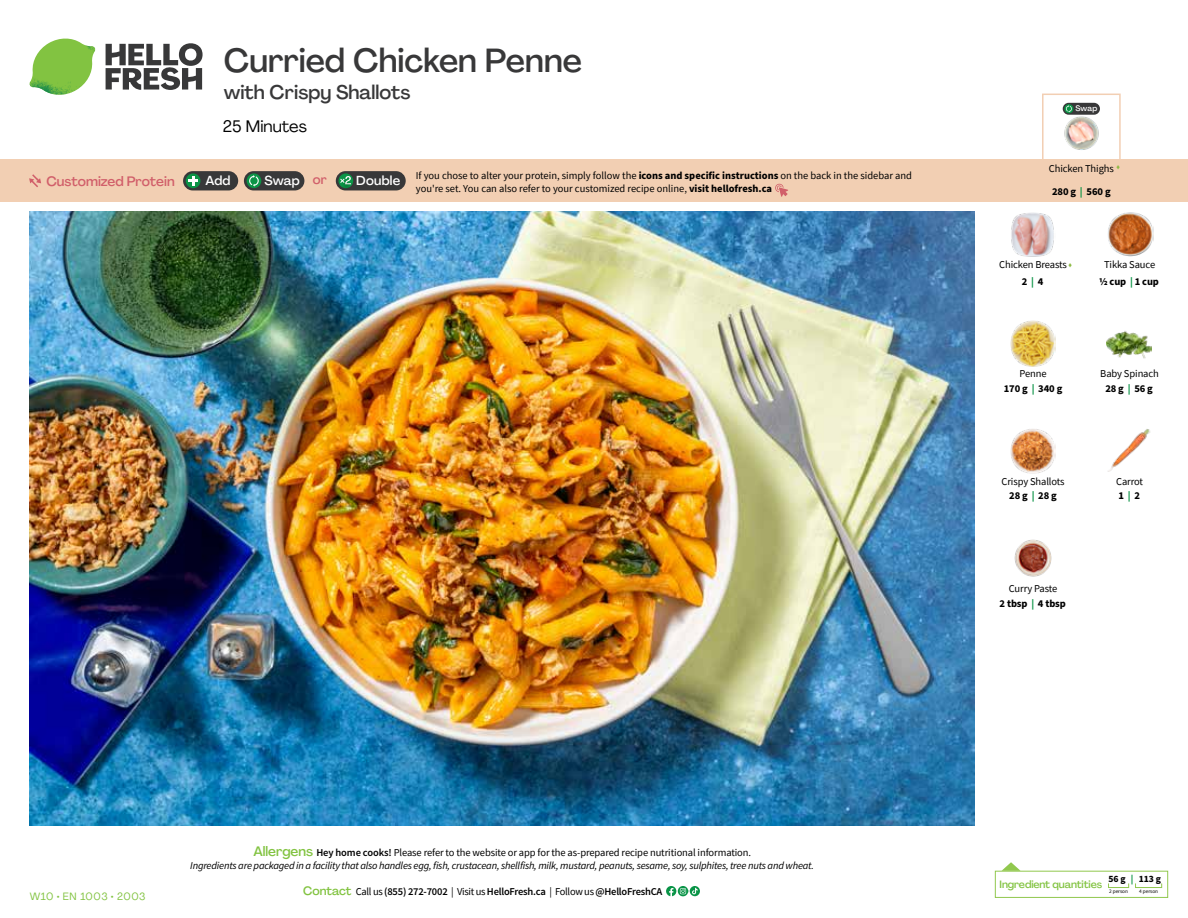
<style>
.page{position:relative;width:1188px;height:918px;background:#fff}
.page>*{position:absolute;margin:0;border:0;box-sizing:border-box;transform-origin:0 0}
.t1{font:500 33px "Agrandir";letter-spacing:-.005em;color:#383839}
.t2{font:500 19.5px "Agrandir";color:#383839}
.t3{font:16.5px "Agrandir";color:#000}
.t4{font:500 13.5px "Agrandir";color:#d15f6a}
.t5{font:500 12.9px "Agrandir";letter-spacing:.015em;color:#fff}
.t6{font:10.5px/14.9px "Source Sans Pro";letter-spacing:-.01em;color:#000;text-align:center}
.t7{font:italic 10.5px/13.5px "Source Sans Pro";letter-spacing:-.02em;color:#000;text-align:center}
.t8{font:600 10.5px "Source Sans Pro";letter-spacing:-.02em;color:#000}
.t9{font:500 10.5px "Agrandir";letter-spacing:-.01em;color:#82c341}
.t10{font:10.5px "Agrandir";letter-spacing:.05em;color:#82c341}
.t11{font:700 10.5px/14.9px "Source Sans Pro";color:#000;text-align:center}
.t12{font:700 9.6px "Source Sans Pro";color:#000}
.t13{font:500 7.95px "Agrandir";color:#fff}
.t14{font:5.25px "Source Sans Pro";letter-spacing:-.01em;color:#000}
.s1{color:#d15f6a}
.s2{color:#8cba42}
.s3{font-weight:700}
.s4{font-weight:700;color:#0b9446}
.s5{font-weight:400}
.s6{color:#0b9446}
.s7{font-family:"Agrandir";font-weight:500;font-style:normal;font-size:13.5px;color:#82c341}
.s8{font-weight:600;font-style:normal}
.s9{font-style:normal}
.s10{font-family:"Agrandir";font-weight:500;font-size:12px;color:#82c341}
</style>
<div class="page">
<svg style="left:106px;top:43px;width:97px;height:47px"></svg>
<svg style="left:34px;top:39px;width:59px;height:38px"></svg>
<img style="left:65px;top:39px;width:30px;height:25px">
<img style="left:33px;top:60px;width:56px;height:10px">
<img style="left:29px;top:64px;width:58px;height:31px">
<img style="left:64px;top:70px;width:25px;height:24px">
<img style="left:30px;top:211px;width:945px;height:615px">
<svg style="left:690px;top:886px;width:10px;height:10px"></svg>
<svg style="left:666px;top:886px;width:32px;height:10px"></svg>
<svg style="left:1002px;top:862px;width:19px;height:9px"></svg>
<div style="left:995px;top:871px;width:173px;height:27px;border:1px solid #91c84e"></div>
<div style="left:1108px;top:883px;width:21px;height:5px;border:1px solid #91c84e"></div>
<div style="left:1135px;top:883px;width:27px;height:5px;border:1px solid #91c84e"></div>
<img style="left:1011px;top:321px;width:45px;height:45px">
<img style="left:1106px;top:331px;width:46px;height:28px">
<img style="left:1011px;top:429px;width:45px;height:45px">
<img style="left:1108px;top:429px;width:43px;height:43px">
<img style="left:1014px;top:539px;width:38px;height:38px">
<img style="left:1108px;top:212px;width:45px;height:45px">
<img style="left:1011px;top:212px;width:43px;height:45px">
<div style="left:0;top:160px;width:1188px;height:42px;background:#f2cfb3"></div>
<svg style="left:29px;top:174px;width:12px;height:13px"></svg>
<div style="left:336px;top:171px;width:70px;height:19px;background:#383839;border-radius:10px"></div>
<svg style="left:338px;top:173px;width:15px;height:15px"></svg>
<div style="left:341px;top:180px;width:11px;height:11px;background:#000;opacity:.35"></div>
<svg style="left:339px;top:176px;width:12px;height:8px"></svg>
<div style="left:244px;top:171px;width:60px;height:19px;background:#383839;border-radius:10px"></div>
<div style="left:247px;top:173px;width:14px;height:15px;background:#0b9446;border-radius:50%"></div>
<svg style="left:249px;top:175px;width:10px;height:12px"></svg>
<div style="left:183px;top:171px;width:55px;height:19px;background:#383839;border-radius:10px"></div>
<div style="left:186px;top:173px;width:14px;height:15px;background:#0b9446;border-radius:50%"></div>
<svg style="left:188px;top:176px;width:10px;height:10px"></svg>
<svg style="left:775px;top:183px;width:13px;height:14px"></svg>
<div style="left:1042px;top:94px;width:79px;height:69px;border:2px solid #f2cfb3"></div>
<img style="left:1063px;top:112px;width:36px;height:38px">
<div style="left:1063px;top:103px;width:37px;height:12px;background:#383839;border-radius:6px"></div>
<svg style="left:1064px;top:104px;width:9px;height:9px"></svg>
<svg style="left:1066px;top:105px;width:6px;height:7px"></svg>
<h1 class="t1" style="left:224px;top:40px;width:360px">Curried Chicken Penne</h1>
<h2 class="t2" style="left:224px;top:80px;width:188px">with Crispy Shallots</h2>
<h3 class="t3" style="left:223px;top:116px;width:86px">25 Minutes</h3>
<p class="t13" style="left:1075px;top:104px;width:24px">Swap</p>
<p class="t4" style="left:46px;top:173px;width:130px">Customized Protein</p>
<p class="t5" style="left:205px;top:172px;width:27px">Add</p>
<p class="t5" style="left:264px;top:172px;width:64px">Swap <span class="s1">or</span></p>
<p class="t5" style="left:356px;top:172px;width:45px">Double</p>
<p class="t6" style="left:1052px;top:157px;width:70px;line-height:22.6px;text-align:left;text-indent:-3px">Chicken Thighs <span class="s2">▲<br></span><span class="s3">280 g</span> <span class="s4">|</span> <span class="s3">560 g</span></p>
<p class="t6" style="left:416px;top:168px;width:498px;line-height:13.5px;text-align:left">If you chose to alter your protein, simply follow the <span class="s3">icons and specific instructions</span> on the back in the sidebar and you're set. You can also refer to your customized recipe online, <span class="s3">visit hellofresh.ca</span></p>
<p class="t6" style="left:1022px;top:257px;width:52px;line-height:16.4px;text-align:left;text-indent:-23px">Chicken Breasts<span class="s2">▲<br></span><span class="s3">2</span> <span class="s4">|</span> <span class="s3">4</span></p>
<p class="t6" style="left:1099px;top:256px;width:62px;line-height:16.4px">Tikka Sauce<br><span class="s3">1/2 cup</span> <span class="s4">|</span> <span class="s3">1 cup</span></p>
<p class="t11" style="left:1004px;top:367px;width:60px"><span class="s5">Penne<br></span>170 g <span class="s6">|</span> 340 g</p>
<p class="t6" style="left:1100px;top:366px;width:60px">Baby Spinach<br><span class="s3">28 g</span> <span class="s4">|</span> <span class="s3">56 g</span></p>
<p class="t6" style="left:1001px;top:474px;width:65px">Crispy Shallots<br><span class="s3">28 g</span> <span class="s4">|</span> <span class="s3">28 g</span></p>
<p class="t6" style="left:1116px;top:474px;width:29px;text-align:left">Carrot<br><span class="s3">1</span> <span class="s4">|</span> <span class="s3">2</span></p>
<p class="t10" style="left:30px;top:890px;width:117px">W10 • EN 1003 • 2003</p>
<p class="t7" style="left:190px;top:846px;width:625px"><span class="s7">Allergens</span> <span class="s8">Hey home cooks!</span> <span class="s9">Please refer to the website or app for the as-prepared recipe nutritional information.<br></span>Ingredients are packaged in a facility that also handles egg, fish, crustacean, shellfish, milk, mustard, peanuts, sesame, soy, sulphites, tree nuts and wheat.</p>
<p class="t8" style="left:303px;top:885px;width:361px"><span class="s10">Contact</span> <span class="s5">Call us</span> (855) 272-7002 <span class="s5">| Visit us</span> HelloFresh.ca <span class="s5">| Follow us</span> @HelloFreshCA</p>
<p class="t6" style="left:1000px;top:581px;width:68px">Curry Paste<br><span class="s3">2 tbsp</span> <span class="s4">|</span> <span class="s3">4 tbsp</span></p>
<p class="t12" style="left:1109px;top:872px;width:54px">56 g <span class="s6">|</span> 113 g</p>
<p class="t14" style="left:1109px;top:888px;width:20px">2 person</p>
<p class="t14" style="left:1139px;top:888px;width:20px">4 person</p>
<p class="t9" style="left:1000px;top:878px;width:104px">Ingredient quantities</p>
</div>
